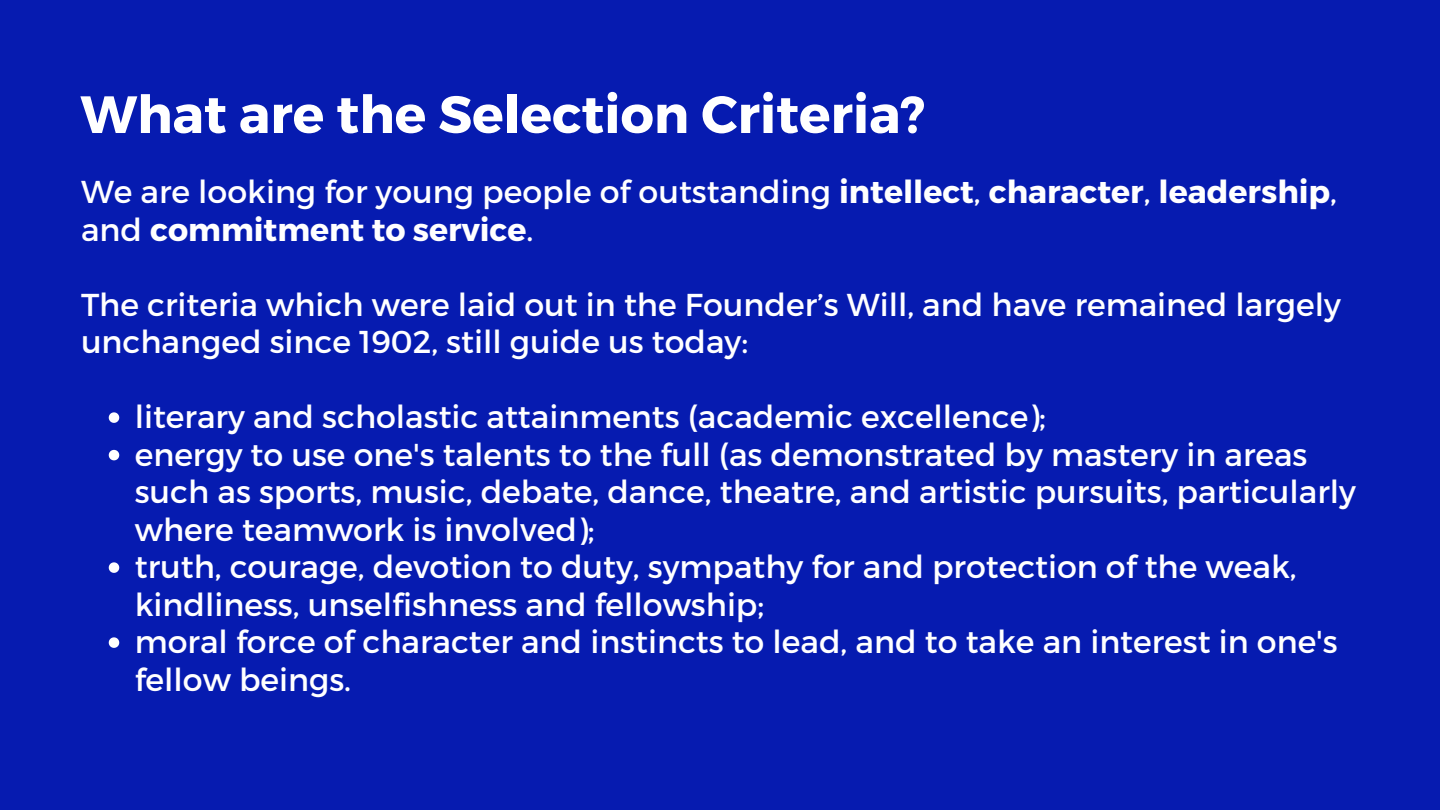
<style>
.page{position:relative;width:1440px;height:810px;background:#061bb0}
.page>*{position:absolute;margin:0;border:0;box-sizing:border-box;transform-origin:0 0}
.t1{font:700 52.4px "Montserrat";color:#fff}
.t2{font:31.6px/37.5px "Montserrat";color:#fff}
.t3{font:700 31.6px/37.5px "Montserrat";color:#fff}
.s1{font-weight:400}
</style>
<div class="page">
<svg style="left:109px;top:412px;width:10px;height:11px"></svg>
<svg style="left:109px;top:450px;width:10px;height:10px"></svg>
<svg style="left:109px;top:562px;width:10px;height:11px"></svg>
<svg style="left:109px;top:637px;width:10px;height:11px"></svg>
<p class="t1" style="left:80px;top:80px;width:846px">What are the Selection Criteria?</p>
<p class="t3" style="left:81px;top:172px;width:1258px"><span class="s1">We are looking for young people of outstanding</span> intellect<span class="s1">,</span> character<span class="s1">,</span> leadership<span class="s1">, and</span> commitment to service<span class="s1">.</span></p>
<p class="t2" style="left:81px;top:284px;width:1261px">The criteria which were laid out in the Founder’s Will, and have remained largely unchanged since 1902, still guide us today:</p>
<p class="t2" style="left:135px;top:397px;width:913px">literary and scholastic attainments (academic excellence);</p>
<p class="t2" style="left:135px;top:434px;width:1223px">energy to use one's talents to the full (as demonstrated by mastery in areas such as sports, music, debate, dance, theatre, and artistic pursuits, particularly where teamwork is involved);</p>
<p class="t2" style="left:135px;top:547px;width:1163px">truth, courage, devotion to duty, sympathy for and protection of the weak, kindliness, unselfishness and fellowship;</p>
<p class="t2" style="left:135px;top:622px;width:1204px">moral force of character and instincts to lead, and to take an interest in one's fellow beings.</p>
</div>
